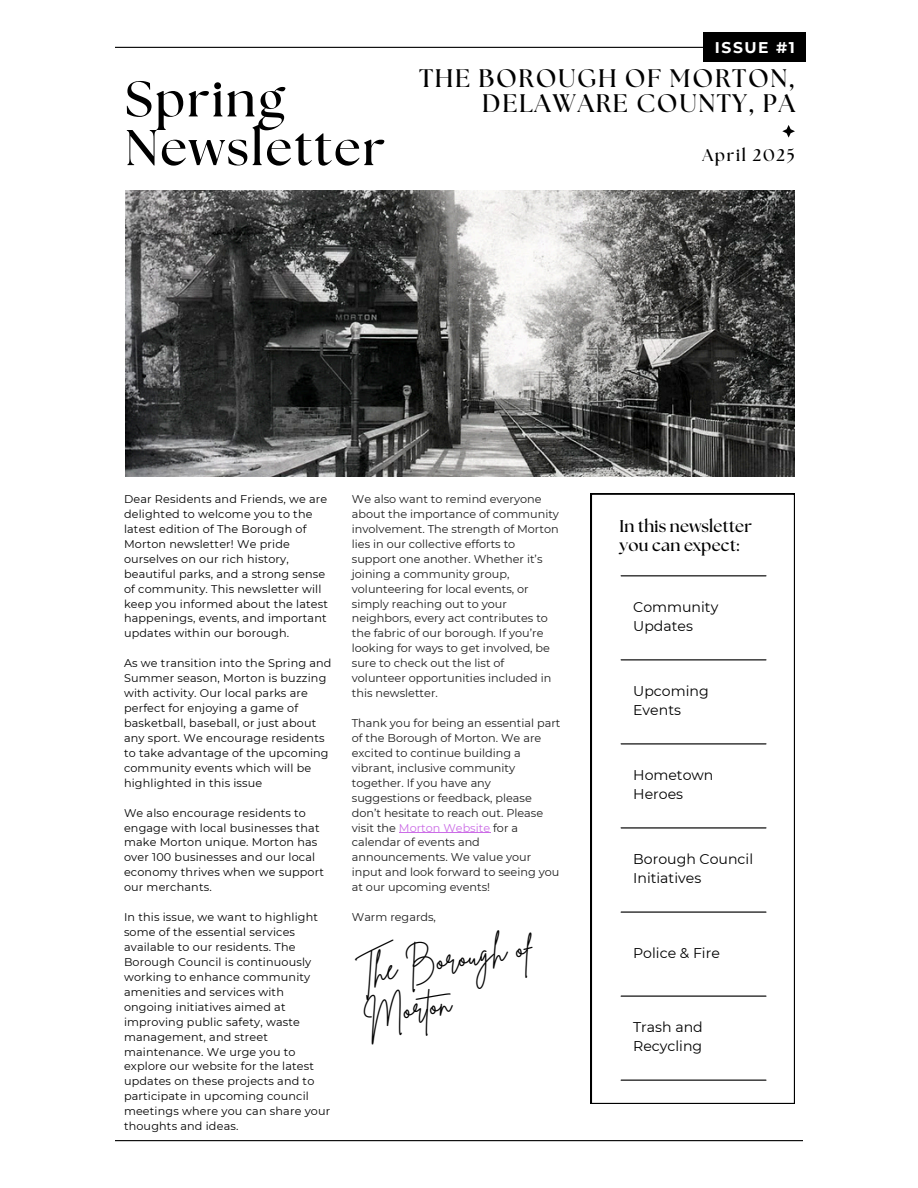
<style>
.page{position:relative;width:918px;height:1188px;background:#fff}
.page>*{position:absolute;margin:0;border:0;box-sizing:border-box;transform-origin:0 0}
.t1{font:700 50.25px/48.8px "The Seasons";letter-spacing:.04em;color:#000}
.t2{font:31.35px/43.2px "Brittany Signature";color:#000}
.t3{font:700 25.35px/24.3px "The Seasons";letter-spacing:.065em;color:#000;text-align:right}
.t4{font:700 16.95px "The Seasons";letter-spacing:.01em;color:#000}
.t5{font:700 16.95px "The Seasons";letter-spacing:.1em;color:#000}
.t6{font:700 15.45px "Montserrat";letter-spacing:.1em;color:#fff}
.t7{font:14.1px/19px "Montserrat";color:#000}
.t8{font:11.25px/15px "Montserrat";letter-spacing:.015em;color:#000}
.t9{font:11.25px/15px "Montserrat";color:#1c1c1c}
.s1{color:#cb6ce6}
</style>
<div class="page">
<hr style="left:115px;top:47px;width:688px;height:1px;background:#000">
<hr style="left:115px;top:1140px;width:688px;height:1px;background:#000">
<hr style="left:399px;top:832px;width:91px;height:1px;background:#cb6ce6">
<svg style="left:782px;top:125px;width:13px;height:13px"></svg>
<svg style="left:591px;top:494px;width:204px;height:609px"></svg>
<hr style="left:621px;top:575px;width:145px;height:1px;background:#000">
<hr style="left:621px;top:659px;width:145px;height:1px;background:#000">
<hr style="left:621px;top:743px;width:145px;height:1px;background:#000">
<hr style="left:621px;top:827px;width:145px;height:2px;background:#000">
<hr style="left:621px;top:911px;width:145px;height:2px;background:#000">
<hr style="left:621px;top:996px;width:145px;height:1px;background:#000">
<hr style="left:621px;top:1080px;width:145px;height:1px;background:#000">
<img style="left:125px;top:191px;width:669px;height:285px">
<div style="left:703px;top:32px;width:103px;height:30px;background:#000"></div>
<p class="t6" style="left:715px;top:38px;width:82px">ISSUE #1</p>
<h2 class="t1" style="left:125px;top:77px;width:262px">Spring<br>Newsletter</h2>
<p class="t3" style="left:419px;top:68px;width:377px">THE BOROUGH OF MORTON,<br>DELAWARE COUNTY, PA</p>
<p class="t5" style="left:702px;top:147px;width:94px">April 2025</p>
<h4 class="t8" style="left:124px;top:491px;width:206px">Dear Residents and Friends, we are delighted to welcome you to the latest edition of The Borough of<br>Morton newsletter! We pride ourselves on our rich history, beautiful parks, and a strong sense of community. This newsletter will keep you informed about the latest happenings, events, and important updates within our borough.</h4>
<p class="t8" style="left:124px;top:656px;width:209px">As we transition into the Spring and<br>Summer season, Morton is buzzing with activity. Our local parks are perfect for enjoying a game of basketball, baseball, or just about any sport. We encourage residents to take advantage of the upcoming community events which will be highlighted in this issue</p>
<h1 class="t8" style="left:124px;top:805px;width:202px">We also encourage residents to engage with local businesses that make Morton unique. Morton has over 100 businesses and our local economy thrives when we support our merchants.</h1>
<p class="t8" style="left:124px;top:910px;width:208px">In this issue, we want to highlight some of the essential services available to our residents. The<br>Borough Council is continuously working to enhance community amenities and services with ongoing initiatives aimed at improving public safety, waste management, and street maintenance. We urge you to explore our website for the latest updates on these projects and to participate in upcoming council meetings where you can share your thoughts and ideas.</p>
<p class="t9" style="left:352px;top:491px;width:209px">We also want to remind everyone about the importance of community involvement. The strength of Morton lies in our collective efforts to support one another. Whether it’s joining a community group, volunteering for local events, or simply reaching out to your neighbors, every act contributes to the fabric of our borough. If you’re looking for ways to get involved, be sure to check out the list of volunteer opportunities included in this newsletter.</p>
<p class="t9" style="left:352px;top:715px;width:210px">Thank you for being an essential part of the Borough of Morton. We are excited to continue building a vibrant, inclusive community together. If you have any suggestions or feedback, please don’t hesitate to reach out. Please visit the <span class="s1">Morton Website</span> for a calendar of events and announcements. We value your input and look forward to seeing you at our upcoming events!</p>
<p class="t9" style="left:352px;top:910px;width:86px">Warm regards,</p>
<p class="t2" style="left:354px;top:953px;width:179px;rotate:-9deg">The Borough of<br>Morton</p>
<p class="t4" style="left:620px;top:518px;width:134px">In this newsletter</p>
<p class="t4" style="left:620px;top:537px;width:121px">you can expect:</p>
<p class="t7" style="left:633px;top:597px;width:87px">Community<br>Updates</p>
<p class="t7" style="left:633px;top:682px;width:77px">Upcoming<br>Events</p>
<p class="t7" style="left:633px;top:766px;width:82px">Hometown<br>Heroes</p>
<p class="t7" style="left:633px;top:850px;width:121px">Borough Council<br>Initiatives</p>
<p class="t7" style="left:633px;top:943px;width:88px">Police &amp; Fire</p>
<p class="t7" style="left:633px;top:1018px;width:71px">Trash and<br>Recycling</p>
</div>
